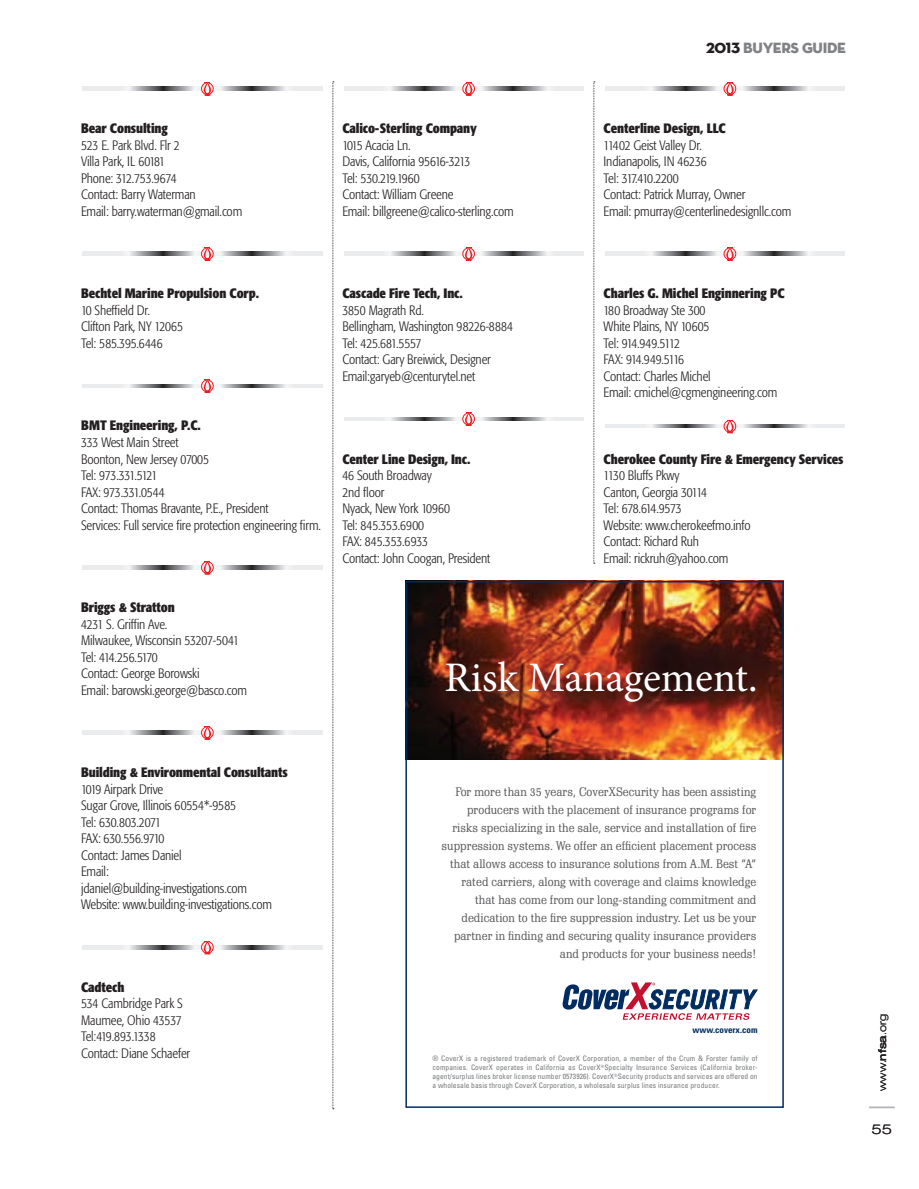
<style>
.page{position:relative;width:919px;height:1189px;background:#fff}
.page>*{position:absolute;margin:0;border:0;box-sizing:border-box;transform-origin:0 0}
.t1{font:42px "Minion Pro";letter-spacing:-.005em;color:#fff}
.t2{font:15px "Neutra Disp Titling";letter-spacing:-.02em;color:#808285}
.t3{font:300 condensed 13.5px/16.5px "Formata";letter-spacing:-.01em;color:#231f20}
.t4{font:700 condensed 13.5px "Formata";letter-spacing:-.01em;color:#231f20}
.t5{font:300 expanded 13.5px "Helvetica Neue";color:#231f20;scale:1.15 1}
.t6{font:12px/18px "Schadow BT";color:#57585a;text-align:right}
.t7{font:300 expanded 10.5px "Helvetica Neue";color:#231f20}
.t8{font:700 condensed 9px "Univers";color:#002c62}
.t9{font:condensed 7.5px/9px "Univers";letter-spacing:.01em;color:#76787b;text-align:justify}
.s1{color:#231f20}
.s2{font-weight:500}
</style>
<div class="page">
<svg style="left:869px;top:1106px;width:25px;height:1px"></svg>
<svg style="left:605px;top:87px;width:239px;height:3px"></svg>
<svg style="left:723px;top:82px;width:13px;height:14px"></svg>
<svg style="left:605px;top:252px;width:239px;height:3px"></svg>
<svg style="left:723px;top:247px;width:13px;height:14px"></svg>
<svg style="left:605px;top:424px;width:239px;height:4px"></svg>
<svg style="left:723px;top:420px;width:13px;height:13px"></svg>
<svg style="left:344px;top:87px;width:239px;height:3px"></svg>
<svg style="left:462px;top:82px;width:13px;height:14px"></svg>
<svg style="left:344px;top:252px;width:239px;height:3px"></svg>
<svg style="left:462px;top:247px;width:13px;height:14px"></svg>
<svg style="left:344px;top:417px;width:239px;height:3px"></svg>
<svg style="left:462px;top:412px;width:13px;height:14px"></svg>
<svg style="left:593px;top:81px;width:1px;height:482px"></svg>
<svg style="left:83px;top:87px;width:239px;height:3px"></svg>
<svg style="left:201px;top:82px;width:13px;height:14px"></svg>
<svg style="left:83px;top:252px;width:239px;height:3px"></svg>
<svg style="left:201px;top:247px;width:13px;height:14px"></svg>
<svg style="left:83px;top:384px;width:239px;height:3px"></svg>
<svg style="left:201px;top:379px;width:13px;height:14px"></svg>
<svg style="left:83px;top:565px;width:239px;height:4px"></svg>
<svg style="left:201px;top:561px;width:13px;height:13px"></svg>
<svg style="left:83px;top:730px;width:239px;height:4px"></svg>
<svg style="left:201px;top:726px;width:13px;height:13px"></svg>
<svg style="left:83px;top:945px;width:239px;height:3px"></svg>
<svg style="left:201px;top:941px;width:13px;height:13px"></svg>
<svg style="left:332px;top:81px;width:2px;height:1027px"></svg>
<img style="left:408px;top:584px;width:372px;height:175px">
<svg style="left:562px;top:982px;width:195px;height:37px"></svg>
<div style="left:449px;top:664px;width:323px;height:56px;background:#231f20;opacity:.75"></div>
<div style="left:405px;top:581px;width:378px;height:526px;border:2px solid #002c62"></div>
<p class="t2" style="left:705px;top:39px;width:141px"><span class="s1">2013</span> BUYERS GUIDE</p>
<p class="t4" style="left:81px;top:120px;width:88px">Bear Consulting</p>
<p class="t3" style="left:81px;top:137px;width:163px">523 E. Park Blvd. Flr 2<br>Villa Park, IL 60181<br>Phone: 312.753.9674<br>Contact: Barry Waterman<br>Email: barry.waterman@gmail.com</p>
<p class="t4" style="left:342px;top:120px;width:136px">Calico-Sterling Company</p>
<p class="t3" style="left:342px;top:137px;width:173px">1015 Acacia Ln.<br>Davis, California 95616-3213<br>Tel: 530.219.1960<br>Contact: William Greene<br>Email: billgreene@calico-sterling.com</p>
<p class="t4" style="left:603px;top:120px;width:124px">Centerline Design, LLC</p>
<p class="t3" style="left:603px;top:137px;width:189px">11402 Geist Valley Dr.<br>Indianapolis, IN 46236<br>Tel: 317.410.2200<br>Contact: Patrick Murray, Owner<br>Email: pmurray@centerlinedesignllc.com</p>
<p class="t4" style="left:81px;top:285px;width:179px">Bechtel Marine Propulsion Corp.</p>
<p class="t3" style="left:81px;top:302px;width:103px">10 Sheffield Dr.<br>Clifton Park, NY 12065<br>Tel: 585.395.6446</p>
<p class="t4" style="left:81px;top:417px;width:121px">BMT Engineering, P.C.</p>
<p class="t3" style="left:81px;top:434px;width:241px">333 West Main Street<br>Boonton, New Jersey 07005<br>Tel: 973.331.5121<br>FAX: 973.331.0544<br>Contact: Thomas Bravante, P.E., President<br>Services: Full service fire protection engineering firm.</p>
<p class="t4" style="left:81px;top:598px;width:95px">Briggs &amp; Stratton</p>
<p class="t3" style="left:81px;top:615px;width:167px">4231 S. Griffin Ave.<br>Milwaukee, Wisconsin 53207-5041<br>Tel: 414.256.5170<br>Contact: George Borowski<br>Email: barowski.george@basco.com</p>
<p class="t4" style="left:342px;top:285px;width:122px">Cascade Fire Tech, Inc.</p>
<p class="t3" style="left:342px;top:302px;width:172px">3850 Magrath Rd.<br>Bellingham, Washington 98226-8884<br>Tel: 425.681.5557<br>Contact: Gary Breiwick, Designer<br>Email:garyeb@centurytel.net</p>
<p class="t4" style="left:342px;top:450px;width:129px">Center Line Design, Inc.</p>
<p class="t3" style="left:342px;top:467px;width:149px">46 South Broadway<br>2nd floor<br>Nyack, New York 10960<br>Tel: 845.353.6900<br>FAX: 845.353.6933<br>Contact: John Coogan, President</p>
<p class="t4" style="left:603px;top:285px;width:182px">Charles G. Michel Enginnering PC</p>
<p class="t3" style="left:603px;top:302px;width:175px">180 Broadway Ste 300<br>White Plains, NY 10605<br>Tel: 914.949.5112<br>FAX: 914.949.5116<br>Contact: Charles Michel<br>Email: cmichel@cgmengineering.com</p>
<p class="t4" style="left:603px;top:450px;width:241px">Cherokee County Fire &amp; Emergency Services</p>
<p class="t3" style="left:603px;top:467px;width:148px">1130 Bluffs Pkwy<br>Canton, Georgia 30114<br>Tel: 678.614.9573<br>Website: www.cherokeefmo.info<br>Contact: Richard Ruh<br>Email: rickruh@yahoo.com</p>
<h1 class="t1" style="left:444px;top:649px;width:314px">Risk Management.</h1>
<p class="t4" style="left:81px;top:763px;width:208px">Building &amp; Environmental Consultants</p>
<p class="t3" style="left:81px;top:780px;width:192px">1019 Airpark Drive<br>Sugar Grove, Illinois 60554*-9585<br>Tel: 630.803.2071<br>FAX: 630.556.9710<br>Contact: James Daniel<br>Email: jdaniel@building-investigations.com<br>Website: www.building-investigations.com</p>
<p class="t4" style="left:81px;top:978px;width:45px">Cadtech</p>
<p class="t3" style="left:81px;top:995px;width:110px">534 Cambridge Park S<br>Maumee, Ohio 43537<br>Tel:419.893.1338<br>Contact: Diane Schaefer</p>
<p class="t6" style="left:441px;top:782px;width:316px">For more than 35 years, CoverXSecurity has been assisting producers with the placement of insurance programs for risks specializing in the sale, service and installation of fire suppression systems. We offer an efficient placement process that allows access to insurance solutions from A.M. Best “A” rated carriers, along with coverage and claims knowledge that has come from our long-standing commitment and dedication to the fire suppression industry. Let us be your partner in finding and securing quality insurance providers and products for your business needs!</p>
<p class="t8" style="left:692px;top:1024px;width:67px">www.coverx.com</p>
<p class="t9" style="left:432px;top:1053px;width:326px">® CoverX is a registered trademark of CoverX Corporation, a member of the Crum &amp; Forster family of companies. CoverX operates in California as CoverX<sup>®</sup>Specialty Insurance Services (California broker&shy;agent/surplus lines broker license number 0573926). CoverX<sup>®</sup>Security products and services are offered on a wholesale basis through CoverX Corporation, a wholesale surplus lines insurance producer.</p>
<p class="t7" style="left:875px;top:1090px;width:78px;rotate:-90deg">www.<span class="s2">nfsa</span>.org</p>
<p class="t5" style="left:871px;top:1120px;width:20px">55</p>
</div>
